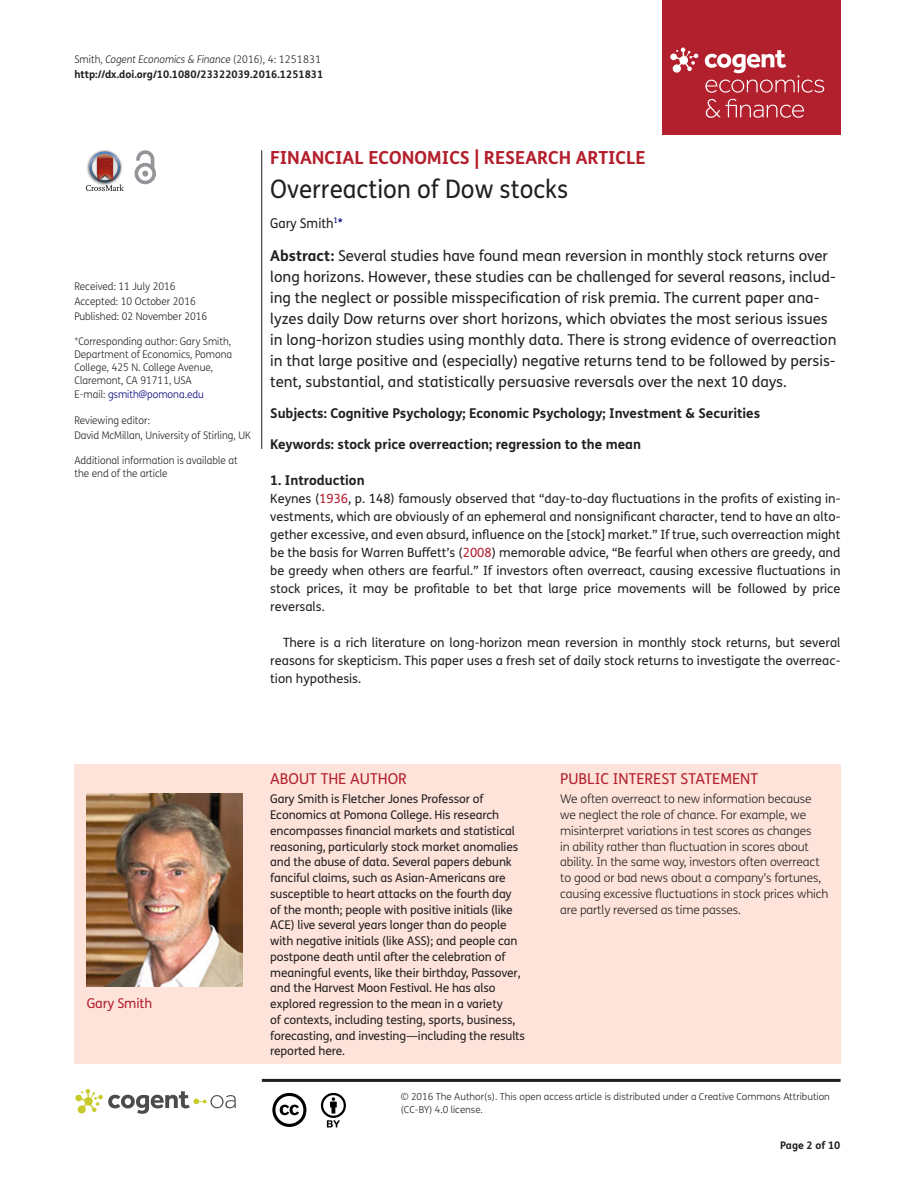
<style>
.page{position:relative;width:915px;height:1191px;background:#fff}
.page>*{position:absolute;margin:0;border:0;box-sizing:border-box;transform-origin:0 0}
.t1{font:25.5px "FS Me Pro";color:#231f20;scale:.95 1}
.t2{font:700 18px "FS Me Pro";color:#b3202d}
.t3{font:15px/21px "FS Me Pro";color:#231f20}
.t4{font:15px "FS Me Pro";color:#b3202d}
.t5{font:700 13.5px "FS Me Pro";color:#231f20}
.t6{font:13.5px "FS Me Pro";color:#231f20;scale:.95 1}
.t7{font:13.5px "FS Me Pro";letter-spacing:-.01em;color:#b3202d}
.t8{font:12.75px/18px "FS Me Pro";color:#231f20;text-align:justify}
.t9{font:12px/15.8px "FS Me Pro";letter-spacing:-.01em;color:#231f20}
.t10{font:300 12px/15.8px "FS Me Pro";letter-spacing:-.01em;color:#231f20}
.t11{font:300 10.5px/12.8px "FS Me Pro";color:#231f20;scale:.95 1}
.t12{font:700 10.5px/15px "FS Me Pro";color:#231f20}
.t13{font:300 10.5px "FS Me Pro";color:#000080;scale:.95 1}
.t14{font:300 9.75px/12.8px "FS Me Pro";color:#231f20}
.s1{font-weight:300}
.s2{font-weight:300;font-style:italic}
.s3{color:#231f20}
.s4{color:#000080}
.s5{font-weight:700}
.s6{color:#b3202d}
</style>
<div class="page">
<div style="left:661px;top:0;width:179px;height:134px;background:#b3202d"></div>
<svg style="left:670px;top:48px;width:28px;height:25px"></svg>
<svg style="left:704px;top:50px;width:120px;height:43px"></svg>
<svg style="left:705px;top:99px;width:98px;height:19px"></svg>
<div style="left:74px;top:764px;width:766px;height:299px;background:#fde3da"></div>
<svg style="left:86px;top:151px;width:38px;height:40px"></svg>
<svg style="left:134px;top:150px;width:22px;height:34px"></svg>
<hr style="left:261px;top:150px;width:1px;height:299px;background:#231f20">
<hr style="left:262px;top:1078px;width:578px;height:3px;background:#231f20">
<svg style="left:75px;top:1089px;width:161px;height:24px"></svg>
<svg style="left:272px;top:1093px;width:34px;height:34px"></svg>
<svg style="left:321px;top:1093px;width:25px;height:34px"></svg>
<img style="left:87px;top:793px;width:155px;height:194px">
<p class="t12" style="left:74px;top:51px;width:250px"><span class="s1">Smith,</span> <span class="s2">Cogent Economics &amp; Finance</span> <span class="s1">(2016), 4: 1251831 </span>http://dx.doi.org/10.1080/23322039.2016.1251831</p>
<p class="t11" style="left:74px;top:279px;width:141px;line-height:14.9px">Received: 11 July 2016<br>Accepted: 10 October 2016<br>Published: 02 November 2016</p>
<p class="t11" style="left:74px;top:335px;width:167px">*Corresponding author: Gary Smith,<br>Department of Economics, Pomona<br>College, 425 N. College Avenue,<br>Claremont, CA 91711, USA</p>
<p class="t13" style="left:74px;top:387px;width:138px"><span class="s3">E-mail:</span> gsmith@pomona.edu</p>
<p class="t11" style="left:74px;top:412px;width:187px;line-height:14.9px">Reviewing editor:<br>David McMillan, University of Stirling, UK</p>
<p class="t11" style="left:74px;top:454px;width:173px">Additional information is available at the end of the article</p>
<h2 class="t2" style="left:270px;top:143px;width:377px">FINANCIAL ECONOMICS | RESEARCH ARTICLE</h2>
<h1 class="t1" style="left:270px;top:172px;width:315px">Overreaction of Dow stocks</h1>
<p class="t6" style="left:270px;top:213px;width:78px">Gary Smith<sup>1</sup><span class="s4">*</span></p>
<p class="t3" style="left:270px;top:245px;width:567px"><span class="s5">Abstract:</span> Several studies have found mean reversion in monthly stock returns over long horizons. However, these studies can be challenged for several reasons, includ&shy;ing the neglect or possible misspecification of risk premia. The current paper ana&shy;lyzes daily Dow returns over short horizons, which obviates the most serious issues in long-horizon studies using monthly data. There is strong evidence of overreaction in that large positive and (especially) negative returns tend to be followed by persis&shy;tent, substantial, and statistically persuasive reversals over the next 10 days.</p>
<p class="t5" style="left:270px;top:403px;width:491px">Subjects: Cognitive Psychology; Economic Psychology; Investment &amp; Securities</p>
<p class="t5" style="left:270px;top:434px;width:372px">Keywords: stock price overreaction; regression to the mean</p>
<p class="t5" style="left:270px;top:470px;width:96px">1. Introduction</p>
<p class="t8" style="left:270px;top:489px;width:571px">Keynes (<span class="s6">1936</span>, p. 148) famously observed that “day-to-day fluctuations in the profits of existing in&shy;vestments, which are obviously of an ephemeral and nonsignificant character, tend to have an alto&shy;gether excessive, and even absurd, influence on the [stock] market.” If true, such overreaction might be the basis for Warren Buffett’s (<span class="s6">2008</span>) memorable advice, “Be fearful when others are greedy, and be greedy when others are fearful.” If investors often overreact, causing excessive fluctuations in stock prices, it may be profitable to bet that large price movements will be followed by price reversals.</p>
<p class="t8" style="left:270px;top:633px;width:571px;text-indent:13px">There is a rich literature on long-horizon mean reversion in monthly stock returns, but several reasons for skepticism. This paper uses a fresh set of daily stock returns to investigate the overreac&shy;tion hypothesis.</p>
<p class="t7" style="left:87px;top:994px;width:67px">Gary Smith</p>
<p class="t4" style="left:270px;top:768px;width:138px">ABOUT THE AUTHOR</p>
<p class="t9" style="left:270px;top:791px;width:256px">Gary Smith is Fletcher Jones Professor of Economics at Pomona College. His research encompasses financial markets and statistical reasoning, particularly stock market anomalies and the abuse of data. Several papers debunk fanciful claims, such as Asian-Americans are susceptible to heart attacks on the fourth day of the month; people with positive initials (like ACE) live several years longer than do people with negative initials (like ASS); and people can postpone death until after the celebration of meaningful events, like their birthday, Passover, and the Harvest Moon Festival. He has also explored regression to the mean in a variety<br>of contexts, including testing, sports, business, forecasting, and investing—including the results reported here.</p>
<p class="t4" style="left:560px;top:768px;width:199px">PUBLIC INTEREST STATEMENT</p>
<p class="t10" style="left:560px;top:791px;width:269px">We often overreact to new information because we neglect the role of chance. For example, we misinterpret variations in test scores as changes<br>in ability rather than fluctuation in scores about ability. In the same way, investors often overreact to good or bad news about a company’s fortunes, causing excessive fluctuations in stock prices which are partly reversed as time passes.</p>
<p class="t14" style="left:400px;top:1090px;width:430px">© 2016 The Author(s). This open access article is distributed under a Creative Commons Attribution (CC-BY) 4.0 license.</p>
<p class="t12" style="left:780px;top:1137px;width:62px">Page 2 of 10</p>
</div>
